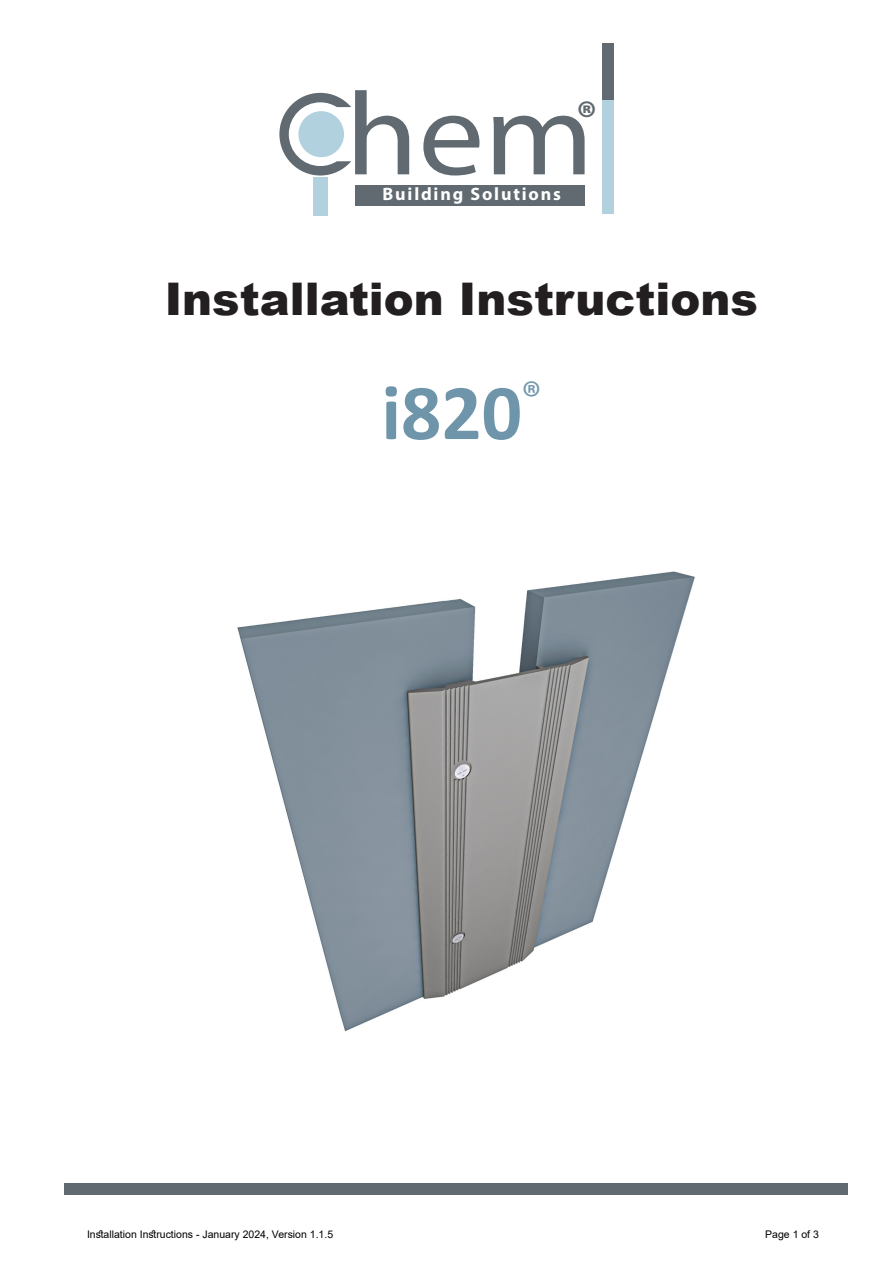
<style>
.page{position:relative;width:893px;height:1263px;background:#fff}
.page>*{position:absolute;margin:0;border:0;box-sizing:border-box;transform-origin:0 0}
.Body_text{font:700 79.5px "Calibri";color:#6e95aa}
.Body_text-2{font:700 46.35px "Myriad Pro";color:#606a70}
.t1{font:900 45px "Arial";color:#231f20}
.t2{font:700 18px "Myriad Pro";letter-spacing:.1em;color:#fff}
.Body_text-3{font:10.5px "Arial";color:#000}
</style>
<div class="page">
<div style="left:64px;top:1183px;width:783px;height:12px;background:#606a70"></div>
<img style="left:237px;top:571px;width:458px;height:461px">
<div style="left:602px;top:44px;width:12px;height:56px;background:#606a70"></div>
<div style="left:602px;top:100px;width:12px;height:114px;background:#b2d1df"></div>
<svg style="left:279px;top:90px;width:306px;height:85px"></svg>
<div style="left:313px;top:178px;width:14px;height:38px;background:#b2d1de"></div>
<div style="left:298px;top:111px;width:46px;height:46px;background:#b2d1de;border-radius:50%"></div>
<div style="left:355px;top:185px;width:230px;height:20px;background:#606a70"></div>
<p class="Body_text-2" style="left:576px;top:87px;width:23px">®</p>
<p class="t2" style="left:383px;top:182px;width:180px">Building Solutions</p>
<p class="t1" style="left:165px;top:267px;width:595px">Installation Instructions</p>
<p class="Body_text" style="left:381px;top:356px;width:161px">i820<sup>®</sup></p>
<p class="Body_text-3" style="left:87px;top:1227px;width:248px">Installation Instructions - January 2024, Version 1.1.5</p>
<p class="Body_text-3" style="left:765px;top:1227px;width:55px">Page 1 of 3</p>
</div>
